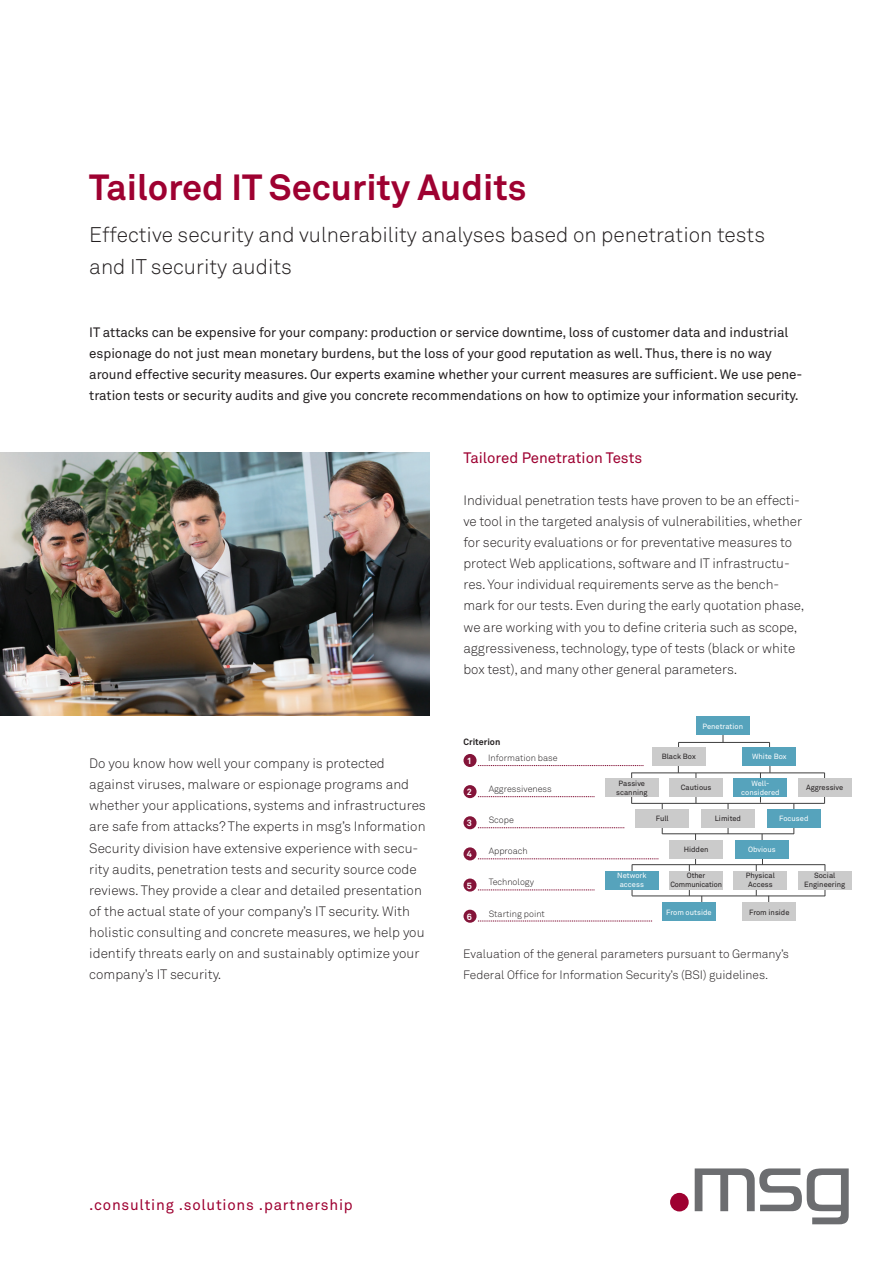
<style>
.page{position:relative;width:893px;height:1263px;background:#fff}
.page>*{position:absolute;margin:0;border:0;box-sizing:border-box;transform-origin:0 0}
.t1{font:700 36px "Akkurat Std";color:#9e0131}
.t2{font:300 21px/31.5px "Akkurat Std";color:#231f20}
.t3{font:15px "Akkurat Std";letter-spacing:.05em;color:#9e0131}
.t4{font:15px "Akkurat Std";color:#9e0131}
.t5{font:300 13.5px/21px "Akkurat Std";letter-spacing:-.005em;color:#231f20}
.t6{font:13.5px/21px "Akkurat Std";letter-spacing:-.005em;color:#231f20}
.t7{font:300 12px/21px "Akkurat Std";color:#231f20}
.t8{font:300 9px "Akkurat Std";color:#231f20}
.t9{font:700 9px "Akkurat Std";color:#231f20}
.t10{font:700 9px "Akkurat Std";color:#fff}
.t11{font:7.5px/9px "Akkurat Std";color:#231f20}
.t12{font:7.5px/9px "Akkurat Std";color:#fff;text-align:center}
</style>
<div class="page">
<div style="left:670px;top:1193px;width:19px;height:18px;background:#9e0131;border-radius:50%"></div>
<svg style="left:695px;top:1168px;width:154px;height:56px"></svg>
<img style="left:0;top:453px;width:429px;height:263px">
<div style="left:463px;top:754px;width:14px;height:13px;background:#841439;border-radius:50%"></div>
<div style="left:463px;top:816px;width:14px;height:13px;background:#841439;border-radius:50%"></div>
<div style="left:463px;top:847px;width:14px;height:13px;background:#841439;border-radius:50%"></div>
<div style="left:463px;top:878px;width:14px;height:13px;background:#841439;border-radius:50%"></div>
<div style="left:463px;top:910px;width:14px;height:13px;background:#841439;border-radius:50%"></div>
<div style="left:463px;top:785px;width:14px;height:13px;background:#841439;border-radius:50%"></div>
<svg style="left:756px;top:859px;width:7px;height:12px"></svg>
<svg style="left:689px;top:859px;width:7px;height:12px"></svg>
<hr style="left:678px;top:742px;width:92px;height:1px;background:#3f3f3f">
<hr style="left:631px;top:773px;width:193px;height:1px;background:#3f3f3f">
<hr style="left:631px;top:803px;width:193px;height:1px;background:#3f3f3f">
<hr style="left:632px;top:864px;width:193px;height:1px;background:#3f3f3f">
<hr style="left:632px;top:896px;width:193px;height:1px;background:#3f3f3f">
<hr style="left:662px;top:833px;width:132px;height:1px;background:#3f3f3f">
<svg style="left:478px;top:765px;width:166px;height:1px"></svg>
<svg style="left:478px;top:827px;width:146px;height:1px"></svg>
<svg style="left:478px;top:858px;width:180px;height:13px"></svg>
<svg style="left:478px;top:890px;width:117px;height:1px"></svg>
<svg style="left:478px;top:921px;width:174px;height:1px"></svg>
<svg style="left:478px;top:796px;width:117px;height:1px"></svg>
<div style="left:696px;top:716px;width:53px;height:19px;background:#56a3bc"></div>
<div style="left:652px;top:747px;width:53px;height:19px;background:#cbcbcb"></div>
<div style="left:669px;top:778px;width:54px;height:19px;background:#cbcbcb"></div>
<div style="left:701px;top:809px;width:54px;height:19px;background:#cbcbcb"></div>
<div style="left:669px;top:840px;width:54px;height:19px;background:#cbcbcb"></div>
<div style="left:669px;top:871px;width:54px;height:18px;background:#cbcbcb"></div>
<div style="left:743px;top:902px;width:53px;height:19px;background:#cbcbcb"></div>
<div style="left:734px;top:871px;width:53px;height:18px;background:#cbcbcb"></div>
<div style="left:798px;top:871px;width:53px;height:18px;background:#cbcbcb"></div>
<div style="left:798px;top:778px;width:53px;height:19px;background:#cbcbcb"></div>
<div style="left:605px;top:778px;width:53px;height:19px;background:#cbcbcb"></div>
<div style="left:636px;top:809px;width:53px;height:19px;background:#cbcbcb"></div>
<div style="left:734px;top:778px;width:53px;height:19px;background:#56a3bc"></div>
<div style="left:767px;top:809px;width:53px;height:19px;background:#56a3bc"></div>
<div style="left:735px;top:840px;width:53px;height:19px;background:#56a3bc"></div>
<div style="left:605px;top:871px;width:53px;height:18px;background:#56a3bc"></div>
<div style="left:662px;top:902px;width:53px;height:19px;background:#56a3bc"></div>
<div style="left:743px;top:747px;width:53px;height:19px;background:#56a3bc"></div>
<p class="t1" style="left:89px;top:165px;width:439px">Tailored IT Security Audits</p>
<p class="t2" style="left:89px;top:219px;width:677px">Effective security and vulnerability analyses based on penetration tests and IT security audits</p>
<p class="t6" style="left:89px;top:322px;width:715px">IT attacks can be expensive for your company: production or service downtime, loss of customer data and industrial espionage do not just mean monetary burdens, but the loss of your good reputation as well. Thus, there is no way around effective security measures. Our experts examine whether your current measures are sufficient. We use pene&shy;tration tests or security audits and give you concrete recommendations on how to optimize your information security.</p>
<p class="t4" style="left:463px;top:449px;width:180px">Tailored Penetration Tests</p>
<p class="t5" style="left:463px;top:490px;width:342px">Individual penetration tests have proven to be an effecti&shy;ve tool in the targeted analysis of vulnerabilities, whether for security evaluations or for preventative measures to protect Web applications, software and IT infrastructu&shy;res. Your individual requirements serve as the bench&shy;mark for our tests. Even during the early quotation phase, we are working with you to define criteria such as scope, aggressiveness, technology, type of tests (black or white box test), and many other general parameters.</p>
<p class="t5" style="left:89px;top:753px;width:338px">Do you know how well your company is protected against viruses, malware or espionage programs and whether your applications, systems and infrastructures are safe from attacks? The experts in msg’s Information Security division have extensive experience with secu&shy;rity audits, penetration tests and security source code reviews. They provide a clear and detailed presentation of the actual state of your company’s IT security. With holistic consulting and concrete measures, we help you identify threats early on and sustainably optimize your company’s IT security.</p>
<p class="t9" style="left:463px;top:736px;width:38px">Criterion</p>
<p class="t12" style="left:702px;top:722px;width:42px">Penetration</p>
<p class="t10" style="left:467px;top:755px;width:7px">1</p>
<p class="t10" style="left:467px;top:786px;width:7px">2</p>
<p class="t8" style="left:488px;top:752px;width:71px">Information base</p>
<p class="t12" style="left:752px;top:752px;width:36px">White Box</p>
<p class="t11" style="left:662px;top:752px;width:35px">Black Box</p>
<p class="t11" style="left:681px;top:783px;width:32px">Cautious</p>
<p class="t11" style="left:616px;top:779px;width:33px;text-align:center">Passive scanning</p>
<p class="t12" style="left:741px;top:779px;width:40px">Well&shy;considered</p>
<p class="t8" style="left:489px;top:784px;width:65px">Aggressiveness</p>
<p class="t11" style="left:806px;top:783px;width:39px">Aggressive</p>
<p class="t10" style="left:467px;top:817px;width:7px">3</p>
<p class="t10" style="left:467px;top:849px;width:7px">4</p>
<p class="t10" style="left:467px;top:880px;width:7px">5</p>
<p class="t10" style="left:467px;top:911px;width:7px">6</p>
<p class="t8" style="left:489px;top:814px;width:27px">Scope</p>
<p class="t8" style="left:489px;top:846px;width:40px">Approach</p>
<p class="t8" style="left:489px;top:876px;width:47px">Technology</p>
<p class="t8" style="left:489px;top:908px;width:58px">Starting point</p>
<p class="t11" style="left:656px;top:814px;width:15px">Full</p>
<p class="t11" style="left:715px;top:814px;width:28px">Limited</p>
<p class="t12" style="left:779px;top:814px;width:31px">Focused</p>
<p class="t12" style="left:617px;top:871px;width:31px">Network access</p>
<p class="t11" style="left:684px;top:845px;width:26px">Hidden</p>
<p class="t11" style="left:687px;top:871px;width:20px">Other</p>
<p class="t11" style="left:670px;top:880px;width:53px">Communication</p>
<p class="t12" style="left:666px;top:907px;width:47px">From outside</p>
<p class="t12" style="left:748px;top:845px;width:29px">Obvious</p>
<p class="t11" style="left:746px;top:871px;width:31px">Physical<br>Access</p>
<p class="t11" style="left:814px;top:871px;width:23px">Social</p>
<p class="t11" style="left:804px;top:880px;width:43px">Engineering</p>
<p class="t11" style="left:749px;top:907px;width:42px">From inside</p>
<p class="t7" style="left:463px;top:943px;width:327px">Evaluation of the general parameters pursuant to Germany’s<br>Federal Office for Information Security’s (BSI) guidelines.</p>
<p class="t3" style="left:89px;top:1196px;width:265px">.consulting .solutions .partnership</p>
</div>
